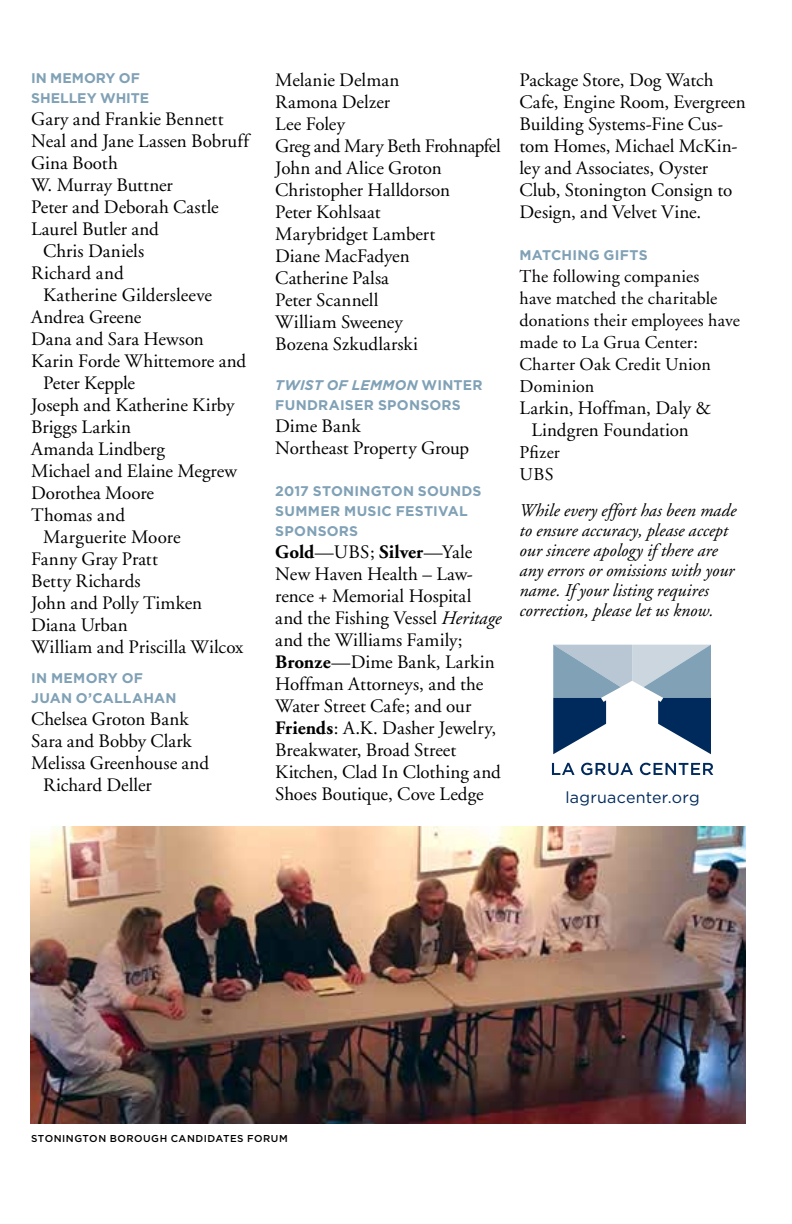
<style>
.page{position:relative;width:792px;height:1224px;background:#fff}
.page>*{position:absolute;margin:0;border:0;box-sizing:border-box;transform-origin:0 0}
.t1{font:19px/22px "Adobe Garamond";color:#000}
.t2{font:italic 18px/20px "Adobe Garamond";color:#000}
.t3{font:18px/22px "Adobe Garamond";letter-spacing:.01em;color:#000}
.t4{font:16px "Gotham";letter-spacing:.015em;color:#002a5c}
.t5{font:700 14px/20px "Gotham";letter-spacing:.015em;color:#80a1b6}
.t6{font:500 10px "Gotham";letter-spacing:.055em;color:#000}
.s1{font-style:italic}
.s2{font-weight:700}
</style>
<div class="page">
<svg style="left:553px;top:645px;width:158px;height:109px"></svg>
<svg style="left:552px;top:763px;width:23px;height:12px"></svg>
<svg style="left:581px;top:763px;width:52px;height:12px"></svg>
<svg style="left:640px;top:763px;width:73px;height:12px"></svg>
<img style="left:31px;top:827px;width:715px;height:296px">
<p class="t5" style="left:31px;top:68px;width:119px">IN MEMORY OF<br>SHELLEY WHITE</p>
<p class="t1" style="left:31px;top:108px;width:194px">Gary and Frankie Bennett</p>
<p class="t1" style="left:31px;top:130px;width:219px">Neal and Jane Lassen Bobruff</p>
<p class="t1" style="left:31px;top:152px;width:88px">Gina Booth</p>
<p class="t1" style="left:31px;top:174px;width:143px">W. Murray Buttner</p>
<p class="t1" style="left:31px;top:196px;width:189px">Peter and Deborah Castle</p>
<p class="t1" style="left:31px;top:218px;width:129px">Laurel Butler and</p>
<p class="t1" style="left:43px;top:240px;width:103px">Chris Daniels</p>
<p class="t1" style="left:31px;top:262px;width:94px">Richard and</p>
<p class="t1" style="left:43px;top:284px;width:171px">Katherine Gildersleeve</p>
<p class="t1" style="left:31px;top:306px;width:112px">Andrea Greene</p>
<p class="t1" style="left:31px;top:328px;width:174px">Dana and Sara Hewson</p>
<p class="t1" style="left:31px;top:350px;width:217px">Karin Forde Whittemore and</p>
<p class="t1" style="left:43px;top:372px;width:94px">Peter Kepple</p>
<p class="t1" style="left:31px;top:394px;width:205px">Joseph and Katherine Kirby</p>
<p class="t1" style="left:31px;top:416px;width:102px">Briggs Larkin</p>
<p class="t1" style="left:31px;top:438px;width:135px">Amanda Lindberg</p>
<p class="t1" style="left:31px;top:460px;width:208px">Michael and Elaine Megrew</p>
<p class="t1" style="left:31px;top:482px;width:124px">Dorothea Moore</p>
<p class="t1" style="left:31px;top:504px;width:95px">Thomas and</p>
<p class="t1" style="left:43px;top:526px;width:139px">Marguerite Moore</p>
<p class="t1" style="left:31px;top:548px;width:128px">Fanny Gray Pratt</p>
<p class="t1" style="left:31px;top:570px;width:111px">Betty Richards</p>
<p class="t1" style="left:31px;top:592px;width:173px">John and Polly Timken</p>
<p class="t1" style="left:31px;top:614px;width:98px">Diana Urban</p>
<p class="t1" style="left:31px;top:636px;width:214px">William and Priscilla Wilcox</p>
<p class="t5" style="left:31px;top:668px;width:147px">IN MEMORY OF<br>JUAN O’CALLAHAN</p>
<p class="t1" style="left:31px;top:708px;width:159px">Chelsea Groton Bank</p>
<p class="t1" style="left:31px;top:730px;width:162px">Sara and Bobby Clark</p>
<p class="t1" style="left:31px;top:752px;width:179px">Melissa Greenhouse and</p>
<p class="t1" style="left:43px;top:774px;width:110px">Richard Deller</p>
<p class="t1" style="left:275px;top:69px;width:227px">Melanie Delman<br>Ramona Delzer<br>Lee Foley<br>Greg and Mary Beth Frohnapfel<br>John and Alice Groton<br>Christopher Halldorson<br>Peter Kohlsaat<br>Marybridget Lambert<br>Diane MacFadyen<br>Catherine Palsa<br>Peter Scannell<br>William Sweeney<br>Bozena Szkudlarski</p>
<p class="t5" style="left:275px;top:375px;width:209px"><span class="s1">TWIST OF LEMMON</span> WINTER<br>FUNDRAISER SPONSORS</p>
<p class="t1" style="left:275px;top:415px;width:195px">Dime Bank<br>Northeast Property Group</p>
<p class="t5" style="left:275px;top:481px;width:208px">2017 STONINGTON SOUNDS<br>SUMMER MUSIC FESTIVAL<br>SPONSORS</p>
<p class="t1" style="left:275px;top:541px;width:228px"><span class="s2">Gold</span>—UBS; <span class="s2">Silver</span>—Yale<br>New Haven Health – Law&shy;rence + Memorial Hospital and the Fishing Vessel <span class="s1">Heritage </span>and the Williams Family;<br><span class="s2">Bronze</span>—Dime Bank, Larkin<br>Hoffman Attorneys, and the<br>Water Street Cafe; and our<br><span class="s2">Friends</span>: A.K. Dasher Jewelry,<br>Breakwater, Broad Street<br>Kitchen, Clad In Clothing and<br>Shoes Boutique, Cove Ledge</p>
<p class="t1" style="left:520px;top:69px;width:228px">Package Store, Dog Watch<br>Cafe, Engine Room, Evergreen<br>Building Systems-Fine Cus&shy;tom Homes, Michael McKin&shy;ley and Associates, Oyster<br>Club, Stonington Consign to<br>Design, and Velvet Vine.</p>
<p class="t5" style="left:520px;top:245px;width:130px">MATCHING GIFTS</p>
<p class="t3" style="left:520px;top:265px;width:222px">The following companies<br>have matched the charitable donations their employees have made to La Grua Center:<br>Charter Oak Credit Union<br>Dominion</p>
<p class="t1" style="left:520px;top:397px;width:193px;text-align:center">Larkin, Hoffman, Daly &amp;<br>Lindgren Foundation</p>
<p class="t3" style="left:520px;top:441px;width:42px">Pfizer<br>UBS</p>
<p class="t2" style="left:520px;top:500px;width:218px">While every effort has been made to ensure accuracy, please accept our sincere apology if there are any errors or omissions with your name. If your listing requires correction, please let us know.</p>
<p class="t4" style="left:566px;top:787px;width:136px">lagruacenter.org</p>
<p class="t6" style="left:31px;top:1132px;width:258px">STONINGTON BOROUGH CANDIDATES FORUM</p>
</div>
